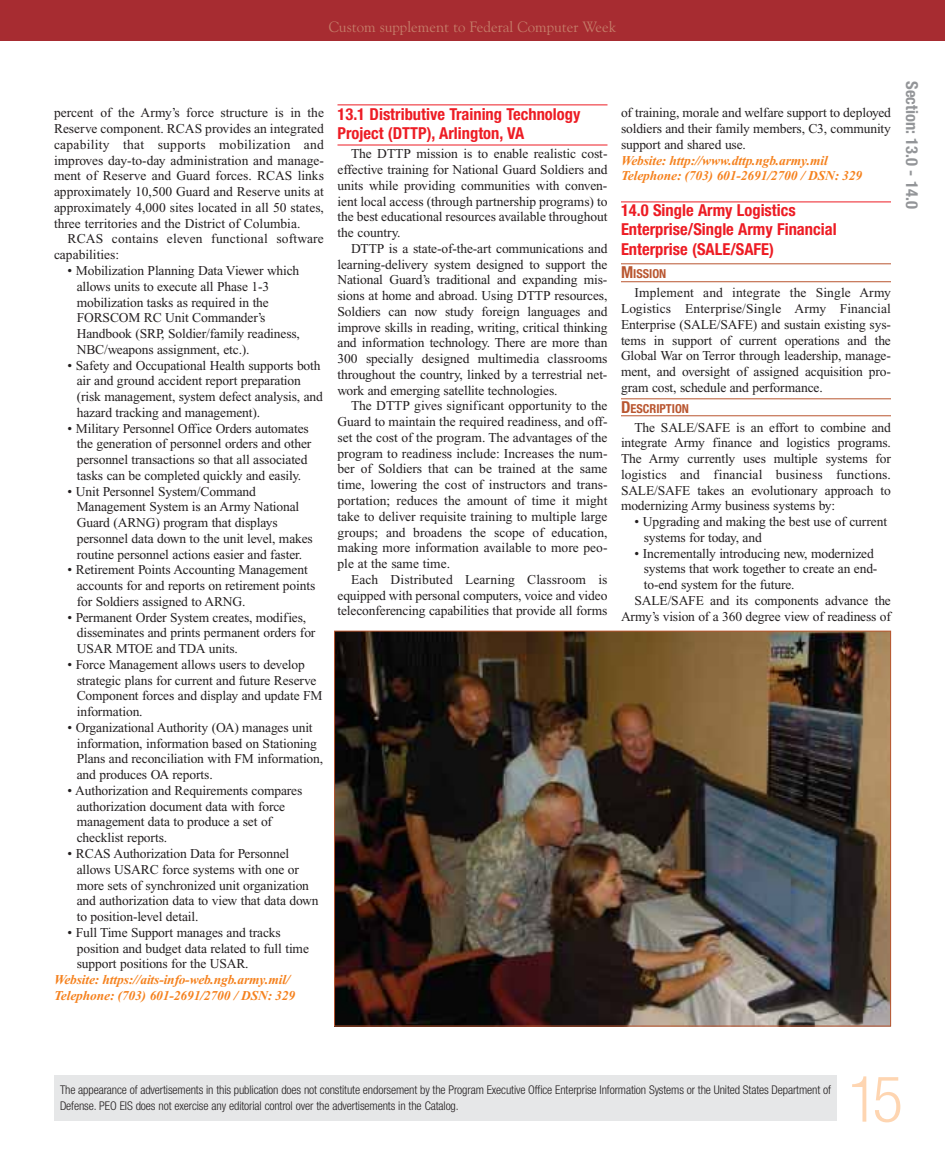
<style>
.page{position:relative;width:945px;height:1175px;background:#fff}
.page>*{position:absolute;margin:0;border:0;box-sizing:border-box;transform-origin:0 0}
.t1{font:300 condensed 63.9px "Helvetica Neue";color:#fed5b1}
.t2{font:700 condensed 16.5px/19.5px "Helvetica Neue";color:#ed1c24}
.t3{font:700 condensed 16.5px "Helvetica Neue";color:#939598}
.t4{font:15px "Goudy Old Style BT";color:#c47b68}
.t5{font:13.5px/15.8px "Times New Roman";letter-spacing:-.01em;color:#231f20}
.t6{font:italic 700 13.5px/15.8px "Times New Roman";letter-spacing:-.01em;color:#f5821f}
.t7{font:13.5px/15.8px "Times New Roman";letter-spacing:.015em;color:#231f20}
.t8{font:700 condensed 12.3px "Helvetica Neue";color:#b95630}
.t9{font:300 condensed 12px/15.8px "Helvetica Neue";letter-spacing:-.01em;color:#231f20}
.s1{font-size:16.5px}
</style>
<div class="page">
<hr style="left:338px;top:145px;width:270px;height:1px;background:#ed1c24">
<hr style="left:621px;top:201px;width:270px;height:1px;background:#ed1c24">
<hr style="left:621px;top:263px;width:270px;height:1px;background:#b95630">
<hr style="left:621px;top:281px;width:270px;height:1px;background:#b95630">
<hr style="left:621px;top:398px;width:270px;height:1px;background:#b95630">
<hr style="left:621px;top:415px;width:270px;height:1px;background:#b95630">
<div style="left:54px;top:1076px;width:783px;height:44px;background:#e6e7e8"></div>
<div style="left:0;top:0;width:945px;height:40px;background:#a72c31"></div>
<img style="left:336px;top:632px;width:553px;height:392px">
<hr style="left:338px;top:104px;width:270px;height:1px;background:#ed1c24">
<p class="t4" style="left:329px;top:21px;width:289px">Custom supplement to Federal Computer Week</p>
<p class="t5" style="left:54px;top:106px;width:272px;text-align:justify">percent of the Army’s force structure is in the Reserve component. RCAS provides an integrated capability that supports mobilization and improves day-to-day administration and manage&shy;ment of Reserve and Guard forces. RCAS links approximately 10,500 Guard and Reserve units at approximately 4,000 sites located in all 50 states, three territories and the District of Columbia.</p>
<p class="t7" style="left:54px;top:232px;width:271px;text-indent:14px">RCAS contains eleven functional software capabilities:</p>
<p class="t5" style="left:77px;top:264px;width:225px;text-indent:-9px">• Mobilization Planning Data Viewer which allows units to execute all Phase 1-3 mobilization tasks as required in the FORSCOM RC Unit Commander’s Handbook (SRP, Soldier/family readiness, NBC/weapons assignment, etc.).</p>
<p class="t5" style="left:77px;top:358px;width:248px;text-indent:-9px">• Safety and Occupational Health supports both air and ground accident report preparation (risk management, system defect analysis, and hazard tracking and management).</p>
<p class="t5" style="left:77px;top:421px;width:236px;text-indent:-9px">• Military Personnel Office Orders automates the generation of personnel orders and other personnel transactions so that all associated tasks can be completed quickly and easily.</p>
<p class="t5" style="left:77px;top:484px;width:238px;text-indent:-9px">• Unit Personnel System/Command Management System is an Army National Guard (ARNG) program that displays personnel data down to the unit level, makes routine personnel actions easier and faster.</p>
<p class="t5" style="left:77px;top:563px;width:240px;text-indent:-9px">• Retirement Points Accounting Management accounts for and reports on retirement points for Soldiers assigned to ARNG.</p>
<p class="t5" style="left:77px;top:610px;width:240px;text-indent:-9px">• Permanent Order System creates, modifies, disseminates and prints permanent orders for<br>USAR MTOE and TDA units.</p>
<p class="t5" style="left:77px;top:658px;width:247px;text-indent:-9px">• Force Management allows users to develop strategic plans for current and future Reserve Component forces and display and update FM information.</p>
<p class="t5" style="left:77px;top:721px;width:248px;text-indent:-9px">• Organizational Authority (OA) manages unit information, information based on Stationing Plans and reconciliation with FM information, and produces OA reports.</p>
<p class="t5" style="left:77px;top:784px;width:227px;text-indent:-9px">• Authorization and Requirements compares authorization document data with force management data to produce a set of checklist reports.</p>
<p class="t5" style="left:77px;top:847px;width:243px;text-indent:-9px">• RCAS Authorization Data for Personnel allows USARC force systems with one or more sets of synchronized unit organization and authorization data to view that data down to position-level detail.</p>
<p class="t5" style="left:77px;top:925px;width:234px;text-indent:-9px">• Full Time Support manages and tracks position and budget data related to full time support positions for the USAR.</p>
<p class="t6" style="left:54px;top:973px;width:243px">Website: https://aits-info-web.ngb.army.mil/<br>Telephone: (703) 601-2691/2700 / DSN: 329</p>
<p class="t2" style="left:338px;top:106px;width:244px">13.1 Distributive Training Technology<br>Project (DTTP), Arlington, VA</p>
<p class="t5" style="left:338px;top:147px;width:272px;text-align:justify;text-indent:14px">The DTTP mission is to enable realistic cost&shy;effective training for National Guard Soldiers and units while providing communities with conven&shy;ient local access (through partnership programs) to the best educational resources available throughout the country.</p>
<p class="t5" style="left:338px;top:242px;width:272px;text-align:justify;text-indent:14px">DTTP is a state-of-the-art communications and learning-delivery system designed to support the National Guard’s traditional and expanding mis&shy;sions at home and abroad. Using DTTP resources, Soldiers can now study foreign languages and improve skills in reading, writing, critical thinking and information technology. There are more than 300 specially designed multimedia classrooms throughout the country, linked by a terrestrial net&shy;work and emerging satellite technologies.</p>
<p class="t5" style="left:338px;top:399px;width:272px;text-align:justify;text-indent:14px">The DTTP gives significant opportunity to the Guard to maintain the required readiness, and off&shy;set the cost of the program. The advantages of the program to readiness include: Increases the num&shy;ber of Soldiers that can be trained at the same time, lowering the cost of instructors and trans&shy;portation; reduces the amount of time it might take to deliver requisite training to multiple large groups; and broadens the scope of education, making more information available to more peo&shy;ple at the same time.</p>
<p class="t5" style="left:338px;top:572px;width:272px;text-align:justify;text-indent:14px">Each Distributed Learning Classroom is equipped with personal computers, voice and video teleconferencing capabilities that provide all forms</p>
<p class="t5" style="left:621px;top:106px;width:271px;text-align:justify">of training, morale and welfare support to deployed soldiers and their family members, C3, community support and shared use.</p>
<p class="t6" style="left:621px;top:154px;width:243px">Website: http://www.dttp.ngb.army.mil<br>Telephone: (703) 601-2691/2700 / DSN: 329</p>
<p class="t2" style="left:621px;top:201px;width:217px">14.0 Single Army Logistics<br>Enterprise/Single Army Financial<br>Enterprise (SALE/SAFE)</p>
<p class="t8" style="left:621px;top:270px;width:47px"><span class="s1">M</span>ISSION</p>
<p class="t5" style="left:621px;top:286px;width:272px;text-align:justify;text-indent:14px">Implement and integrate the Single Army Logistics Enterprise/Single Army Financial Enterprise (SALE/SAFE) and sustain existing sys&shy;tems in support of current operations and the Global War on Terror through leadership, manage&shy;ment, and oversight of assigned acquisition pro&shy;gram cost, schedule and performance.</p>
<p class="t8" style="left:621px;top:404px;width:70px"><span class="s1">D</span>ESCRIPTION</p>
<p class="t5" style="left:621px;top:420px;width:272px;text-align:justify;text-indent:14px">The SALE/SAFE is an effort to combine and integrate Army finance and logistics programs.<br>The Army currently uses multiple systems for logistics and financial business functions.<br>SALE/SAFE takes an evolutionary approach to modernizing Army business systems by:</p>
<p class="t5" style="left:644px;top:515px;width:245px;text-indent:-9px">• Upgrading and making the best use of current systems for today, and</p>
<p class="t5" style="left:634px;top:546px;width:241px">• Incrementally introducing new, modernized</p>
<p class="t5" style="left:644px;top:562px;width:235px">systems that work together to create an end-</p>
<p class="t5" style="left:644px;top:578px;width:152px">to-end system for the future.</p>
<p class="t5" style="left:634px;top:593px;width:258px">SALE/SAFE and its components advance the</p>
<p class="t5" style="left:621px;top:609px;width:271px">Army’s vision of a 360 degree view of readiness of</p>
<p class="t3" style="left:918px;top:81px;width:129px;rotate:90deg">Section: 13.0 - 14.0</p>
<p class="t9" style="left:60px;top:1082px;width:772px">The appearance of advertisements in this publication does not constitute endorsement by the Program Executive Office Enterprise Information Systems or the United States Department of<br>Defense. PEO EIS does not exercise any editorial control over the advertisements in the Catalog.</p>
<h1 class="t1" style="left:848px;top:1076px;width:57px">15</h1>
</div>
